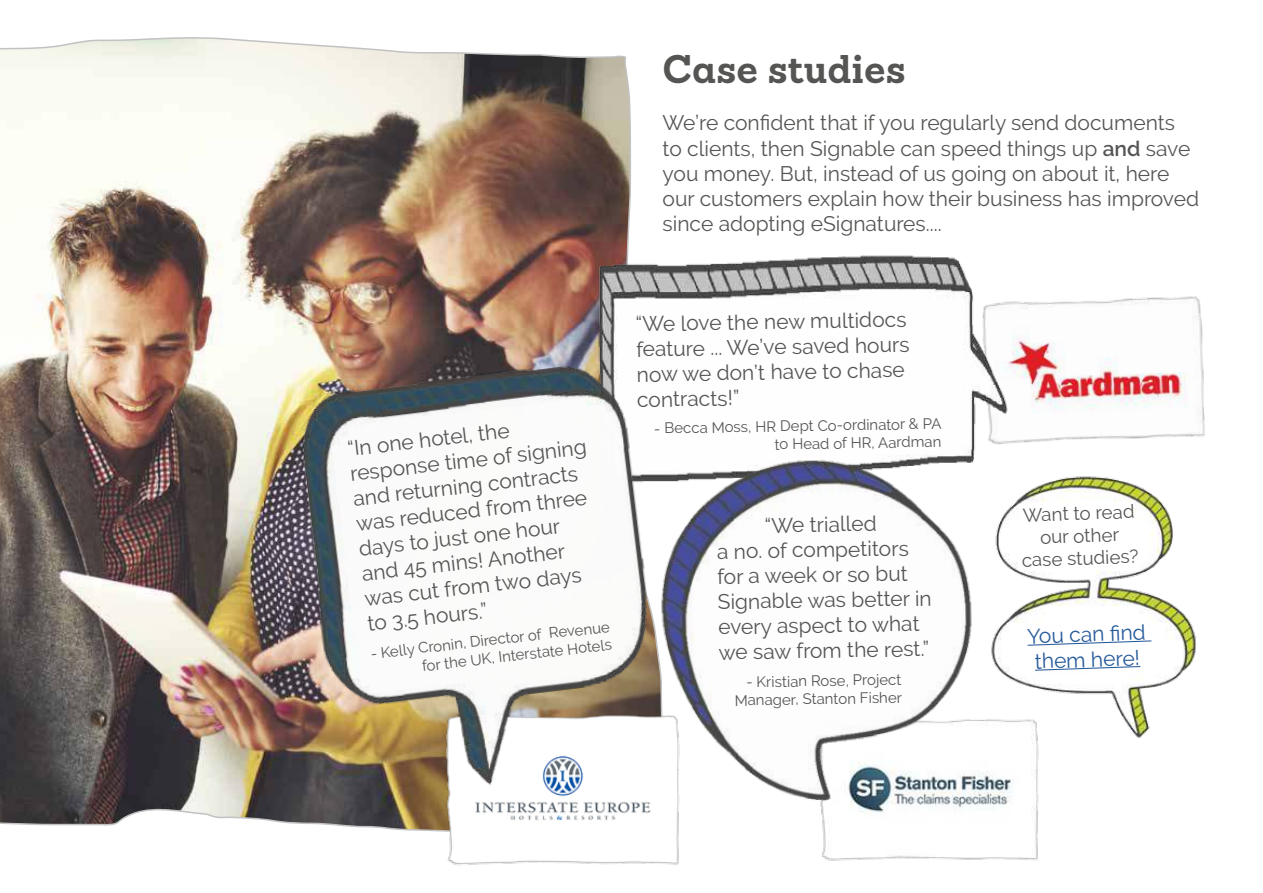
<style>
.page{position:relative;width:1263px;height:893px;background:#fff}
.page>*{position:absolute;margin:0;border:0;box-sizing:border-box;transform-origin:0 0}
.t1{font:700 39px "Sanchez";color:#555554}
.t2{font:21px/25.2px "Raleway";color:#555554}
.t3{font:21px/25.2px "Raleway";color:#265a9b;text-align:center}
.t4{font:18.75px/22.5px "Raleway";color:#555554;text-align:center}
.t5{font:15px/18px "Raleway";color:#555554;text-align:right}
.s1{font-weight:600}
</style>
<div class="page">
<img style="left:821px;top:741px;width:218px;height:120px">
<img style="left:1012px;top:296px;width:193px;height:147px">
<img style="left:0;top:37px;width:631px;height:795px">
<img style="left:440px;top:829px;width:239px;height:37px">
<img style="left:592px;top:238px;width:420px;height:207px">
<img style="left:271px;top:331px;width:420px;height:498px">
<img style="left:645px;top:438px;width:344px;height:377px">
<img style="left:989px;top:476px;width:207px;height:265px">
<svg style="left:1026px;top:640px;width:126px;height:6px"></svg>
<svg style="left:1034px;top:665px;width:107px;height:6px"></svg>
<h1 class="t1" style="left:662px;top:54px;width:245px">Case studies</h1>
<p class="t2" style="left:662px;top:110px;width:538px">We’re confident that if you regularly send documents to clients, then Signable can speed things up <span class="s1">and</span> save you money. But, instead of us going on about it, here our customers explain how their business has improved since adopting eSignatures....</p>
<p class="t2" style="left:346px;top:435px;width:239px;rotate:-6deg">“In one hotel, the response time of signing and returning contracts was reduced from three days to just one hour and 45 mins! Another was cut from two days to 3.5 hours.”</p>
<p class="t5" style="left:370px;top:645px;width:242px;rotate:-6deg">- Kelly Cronin, Director of Revenue for the UK, Interstate Hotels</p>
<p class="t2" style="left:635px;top:313px;width:275px;rotate:-1deg">“We love the new multidocs feature ... We’ve saved hours now we don’t have to chase contracts!”</p>
<p class="t5" style="left:654px;top:419px;width:289px;rotate:-1deg">- Becca Moss, HR Dept Co-ordinator &amp; PA to Head of HR, Aardman</p>
<p class="t2" style="left:716px;top:516px;width:215px;text-indent:48px;rotate:-1deg">“We trialled<br>a no. of competitors for a week or so but<br>Signable was better in every aspect to what we saw from the rest.”</p>
<p class="t5" style="left:734px;top:673px;width:169px;rotate:-1deg">- Kristian Rose, Project<br>Manager, Stanton Fisher</p>
<p class="t4" style="left:1020px;top:506px;width:118px;rotate:-2deg">Want to read our other case studies?</p>
<p class="t3" style="left:1027px;top:624px;width:120px;rotate:-2deg">You can fi nd them here!</p>
</div>
